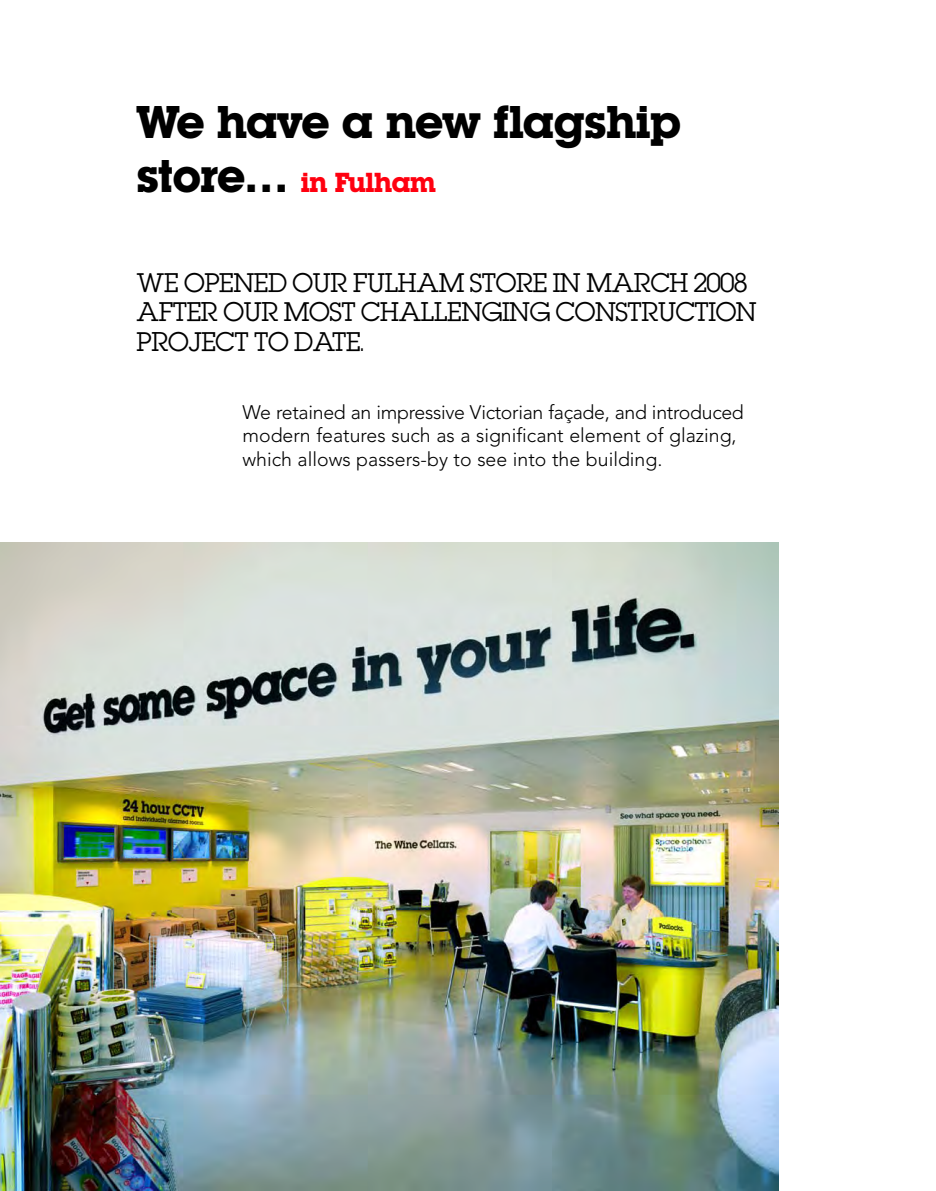
<style>
.page{position:relative;width:936px;height:1191px;background:#fff}
.page>*{position:absolute;margin:0;border:0;box-sizing:border-box;transform-origin:0 0}
.t1{font:700 45px "Lubalin Graph IT Cby BT";letter-spacing:-.035em;color:#000}
.t2{font:700 27px "Lubalin Graph IT Cby BT";letter-spacing:-.035em;color:#ff000f}
.t3{font:24px/29.5px "Lubalin";letter-spacing:-.035em;color:#000}
.t4{font:300 19.5px/23.4px "Avenir LT Std";color:#000}
.s1{font-size:45px;color:#000}
</style>
<div class="page">
<img style="left:0;top:542px;width:778px;height:649px">
<h1 class="t1" style="left:136px;top:106px;width:547px">We have a new flagship</h1>
<h2 class="t2" style="left:136px;top:173px;width:301px"><span class="s1">store…</span> in Fulham</h2>
<p class="t3" style="left:136px;top:268px;width:622px">WE OPENED OUR FULHAM STORE IN MARCH 2008<br>AFTER OUR MOST CHALLENGING CONSTRUCTION<br>PROJECT TO DATE.</p>
<p class="t4" style="left:242px;top:402px;width:503px">We retained an impressive Victorian façade, and introduced modern features such as a significant element of glazing, which allows passers-by to see into the building.</p>
</div>
